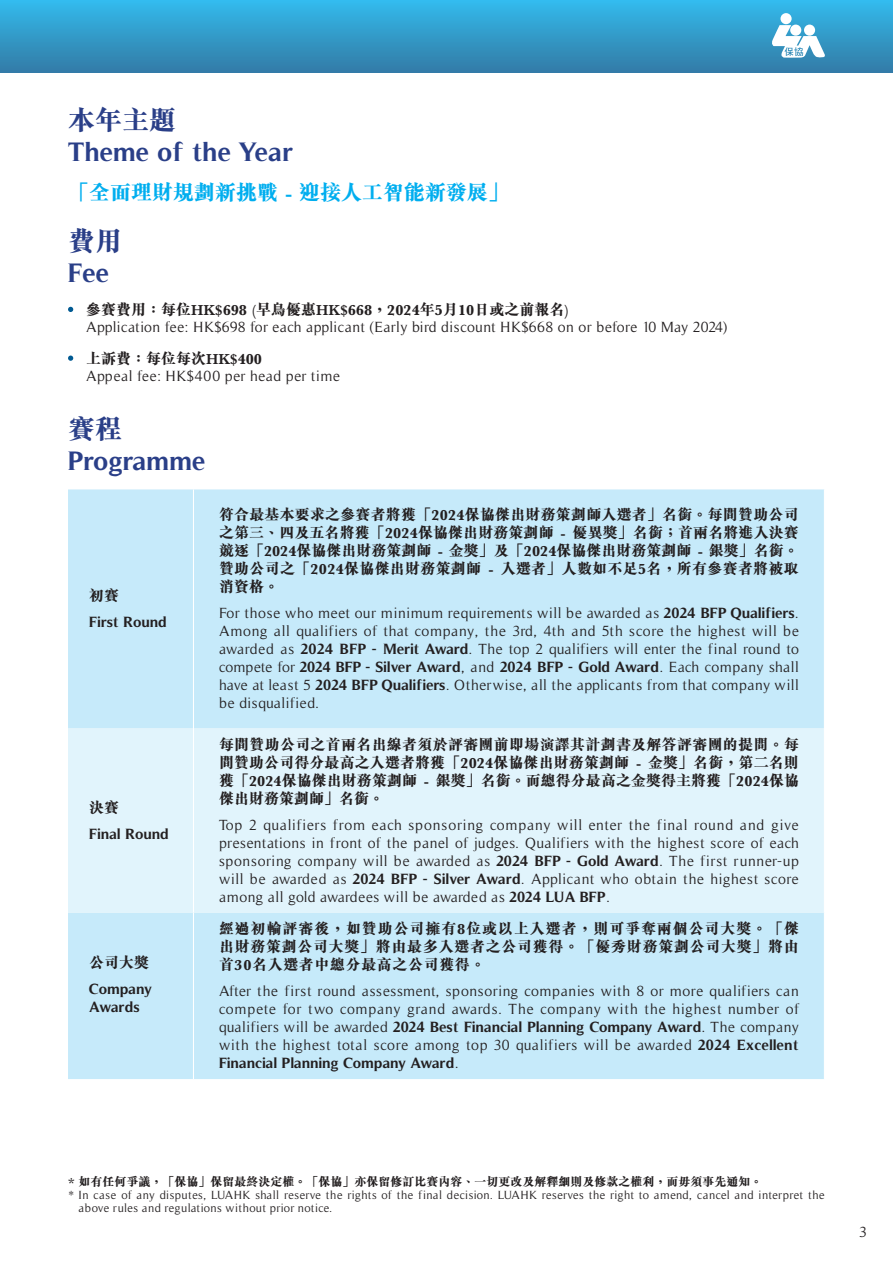
<style>
.page{position:relative;width:893px;height:1263px;background:#fff}
.page>*{position:absolute;margin:0;border:0;box-sizing:border-box;transform-origin:0 0}
.t1{font:700 27px "Timeless";color:#2a3f88}
.t2{font:800 27px "M Sung HK";color:#2a3f88}
.t3{font:800 21px "M Sung HK";color:#00aeef}
.t4{font:15px/18px "Timeless";letter-spacing:.03em;color:#231f20;text-align:justify}
.t5{font:800 15px/18px "M Sung HK";color:#231f20;text-align:justify}
.t6{font:700 15px/18px "Timeless";color:#231f20}
.t7{font:12px/13.5px "Timeless";letter-spacing:.03em;color:#231f20}
.t8{font:800 12px "M Sung HK";color:#231f20}
.s1{font-weight:700}
</style>
<div class="page">
<div style="left:0;top:0;width:893px;height:72px;background:linear-gradient(to bottom,#33bbed,#337ca7)"></div>
<svg style="left:770px;top:13px;width:56px;height:46px"></svg>
<div style="left:68px;top:489px;width:756px;height:590px;background:#c6eafa"></div>
<div style="left:68px;top:728px;width:756px;height:184px;background:#e1f4fc"></div>
<hr style="left:193px;top:489px;width:1px;height:239px;background:#fff">
<hr style="left:193px;top:728px;width:1px;height:184px;background:#fff">
<hr style="left:193px;top:912px;width:1px;height:167px;background:#fff">
<svg style="left:68px;top:307px;width:5px;height:5px"></svg>
<svg style="left:68px;top:356px;width:5px;height:5px"></svg>
<h1 class="t2" style="left:68px;top:102px;width:109px">本年主題</h1>
<h1 class="t1" style="left:68px;top:136px;width:227px">Theme of the Year</h1>
<h2 class="t3" style="left:68px;top:178px;width:443px">「全面理財規劃新挑戰 - 迎接人工智能新發展」</h2>
<h1 class="t2" style="left:68px;top:222px;width:55px">費用</h1>
<h1 class="t1" style="left:68px;top:257px;width:43px">Fee</h1>
<p class="t5" style="left:86px;top:300px;width:484px">參賽費用：每位HK$698 (早鳥優惠HK$668，2024年5月10日或之前報名)</p>
<p class="t4" style="left:86px;top:318px;width:643px">Application fee: HK$698 for each applicant (Early bird discount HK$668 on or before 10 May 2024)</p>
<p class="t5" style="left:86px;top:349px;width:178px">上訴費：每位每次HK$400</p>
<p class="t4" style="left:86px;top:367px;width:256px">Appeal fee: HK$400 per head per time</p>
<h1 class="t2" style="left:68px;top:410px;width:55px">賽程</h1>
<h1 class="t1" style="left:68px;top:444px;width:139px">Programme</h1>
<p class="t5" style="left:89px;top:586px;width:32px">初賽</p>
<p class="t6" style="left:89px;top:613px;width:79px">First Round</p>
<p class="t5" style="left:89px;top:797px;width:31px">決賽</p>
<p class="t6" style="left:89px;top:825px;width:81px">Final Round</p>
<p class="t5" style="left:89px;top:953px;width:62px">公司大獎</p>
<p class="t6" style="left:89px;top:980px;width:65px">Company<br>Awards</p>
<p class="t5" style="left:219px;top:505px;width:581px">符合最基本要求之參賽者將獲「2024保協傑出財務策劃師入選者」名銜。每間贊助公司之第三、四及五名將獲「2024保協傑出財務策劃師 - 優異獎」名銜；首兩名將進入決賽競逐「2024保協傑出財務策劃師 - 金獎」及「2024保協傑出財務策劃師 - 銀獎」名銜。贊助公司之「2024保協傑出財務策劃師 - 入選者」人數如不足5名，所有參賽者將被取消資格。</p>
<p class="t4" style="left:219px;top:604px;width:582px">For those who meet our minimum requirements will be awarded as <span class="s1">2024 BFP Qualifiers</span>.<br>Among all qualifiers of that company, the 3rd, 4th and 5th score the highest will be awarded as <span class="s1">2024 BFP - Merit Award</span>. The top 2 qualifiers will enter the final round to compete for <span class="s1">2024 BFP - Silver Award</span>, and <span class="s1">2024 BFP - Gold Award</span>. Each company shall have at least 5 <span class="s1">2024 BFP Qualifiers</span>. Otherwise, all the applicants from that company will be disqualified.</p>
<p class="t5" style="left:219px;top:735px;width:582px">每間贊助公司之首兩名出線者須於評審團前即場演譯其計劃書及解答評審團的提問。每間贊助公司得分最高之入選者將獲「2024保協傑出財務策劃師 - 金獎」名銜，第二名則獲「2024保協傑出財務策劃師 - 銀獎」名銜。而總得分最高之金獎得主將獲「2024保協傑出財務策劃師」名銜。</p>
<p class="t4" style="left:219px;top:816px;width:581px">Top 2 qualifiers from each sponsoring company will enter the final round and give presentations in front of the panel of judges. Qualifiers with the highest score of each sponsoring company will be awarded as <span class="s1">2024 BFP - Gold Award</span>. The first runner-up will be awarded as <span class="s1">2024 BFP - Silver Award</span>. Applicant who obtain the highest score among all gold awardees will be awarded as <span class="s1">2024 LUA BFP</span>.</p>
<p class="t5" style="left:219px;top:919px;width:582px">經過初輪評審後，如贊助公司擁有8位或以上入選者，則可爭奪兩個公司大獎。「傑出財務策劃公司大獎」將由最多入選者之公司獲得。「優秀財務策劃公司大獎」將由首30名入選者中總分最高之公司獲得。</p>
<p class="t4" style="left:219px;top:982px;width:581px">After the first round assessment, sponsoring companies with 8 or more qualifiers can compete for two company grand awards. The company with the highest number of qualifiers will be awarded <span class="s1">2024 Best Financial Planning Company Award</span>. The company with the highest total score among top 30 qualifiers will be awarded <span class="s1">2024 Excellent Financial Planning Company Award</span>.</p>
<p class="t8" style="left:68px;top:1173px;width:696px">* 如有任何爭議，「保協」保留最終決定權。「保協」亦保留修訂比賽內容、一切更改及解釋細則及修款之權利，而毋須事先通知。</p>
<p class="t7" style="left:79px;top:1188px;width:748px;text-indent:-10px">* In case of any disputes, LUAHK shall reserve the rights of the final decision. LUAHK reserves the right to amend, cancel and interpret the above rules and regulations without prior notice.</p>
<p class="t4" style="left:859px;top:1223px;width:9px">3</p>
</div>
